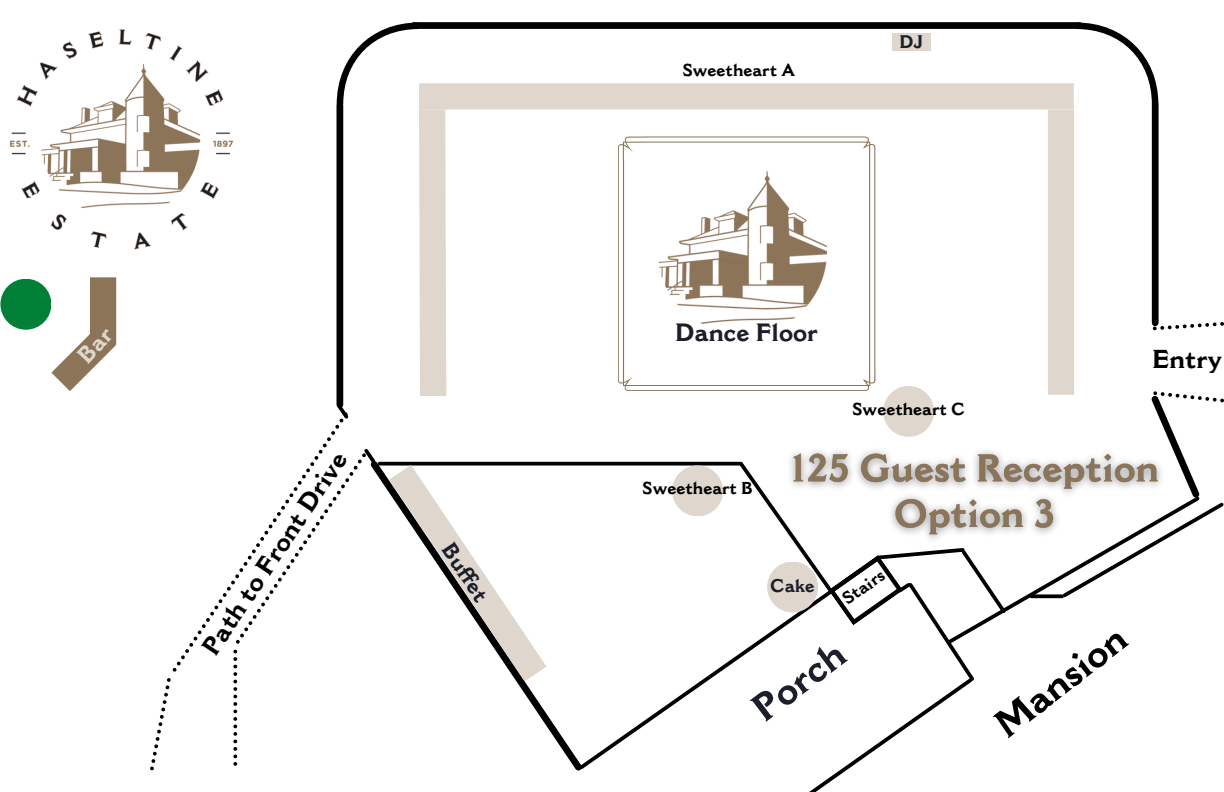
<style>
.page{position:relative;width:1224px;height:792px;background:#fff}
.page>*{position:absolute;margin:0;border:0;box-sizing:border-box;transform-origin:0 0}
.t1{font:700 37.8px "Cantoria MT Std";color:#000}
.t2{font:700 37.8px "Cantoria MT Std";color:#1c1e29}
.t3{font:700 25.5px "Cantoria MT Std";color:#000}
.t4{font:700 24.6px "Cantoria MT Std";color:#1c1e29}
.t5{font:700 21.7px "Cantoria MT Std";color:#1c1e29}
.t6{font:700 17.9px "Cantoria MT Std";letter-spacing:-.005em;color:#1c1e29}
.t7{font:700 17px "Cantoria MT Std";color:#000}
</style>
<div class="page">
<div style="left:413px;top:22px;width:668px;height:7px;background:#000"></div>
<svg style="left:1077px;top:23px;width:81px;height:81px"></svg>
<div style="left:1152px;top:105px;width:7px;height:218px;background:#000"></div>
<svg style="left:535px;top:461px;width:53px;height:309px"></svg>
<svg style="left:572px;top:462px;width:164px;height:4px"></svg>
<svg style="left:576px;top:552px;width:160px;height:219px"></svg>
<svg style="left:1153px;top:322px;width:71px;height:8px"></svg>
<svg style="left:172px;top:422px;width:171px;height:250px"></svg>
<svg style="left:235px;top:445px;width:129px;height:199px"></svg>
<svg style="left:233px;top:650px;width:4px;height:116px"></svg>
<svg style="left:150px;top:678px;width:21px;height:93px"></svg>
<svg style="left:1009px;top:576px;width:50px;height:34px"></svg>
<div style="left:0;top:279px;width:51px;height:51px;background:#008037;border-radius:50%"></div>
<div style="left:90px;top:277px;width:26px;height:68px;background:#8c7459"></div>
<img style="left:9px;top:29px;width:225px;height:221px">
<svg style="left:736px;top:461px;width:273px;height:331px"></svg>
<svg style="left:1059px;top:391px;width:165px;height:208px"></svg>
<svg style="left:1031px;top:594px;width:31px;height:4px"></svg>
<img style="left:778px;top:442px;width:393px;height:110px">
<svg style="left:364px;top:448px;width:208px;height:262px"></svg>
<div style="left:767px;top:562px;width:51px;height:51px;background:#dfd7ce;border-radius:50%"></div>
<svg style="left:618px;top:137px;width:258px;height:254px"></svg>
<div style="left:419px;top:83px;width:655px;height:27px;background:#dfd7ce"></div>
<svg style="left:336px;top:23px;width:123px;height:399px"></svg>
<div style="left:1048px;top:110px;width:26px;height:285px;background:#dfd7ce"></div>
<div style="left:672px;top:465px;width:51px;height:51px;background:#dfd7ce;border-radius:50%"></div>
<div style="left:883px;top:386px;width:51px;height:51px;background:#dfd7ce;border-radius:50%"></div>
<div style="left:892px;top:33px;width:39px;height:17px;background:#dfd7ce"></div>
<svg style="left:24px;top:299px;width:93px;height:92px"></svg>
<h2 class="t3" style="left:200px;top:647px;width:240px;rotate:-56deg">Path to Front Drive</h2>
<p class="t5" style="left:454px;top:540px;width:67px;rotate:56deg">Buffet</p>
<p class="t7" style="left:682px;top:64px;width:114px">Sweetheart A</p>
<p class="t6" style="left:900px;top:35px;width:25px">DJ</p>
<h3 class="t4" style="left:675px;top:323px;width:144px">Dance Floor</h3>
<p class="t7" style="left:642px;top:482px;width:112px">Sweetheart B</p>
<p class="t7" style="left:852px;top:403px;width:114px">Sweetheart C</p>
<h2 class="t3" style="left:1152px;top:349px;width:71px">Entry</h2>
<p class="t6" style="left:770px;top:579px;width:46px">Cake</p>
<p class="t7" style="left:840px;top:595px;width:49px;rotate:-35deg">Stairs</p>
<h1 class="t2" style="left:748px;top:701px;width:107px;rotate:-37deg">Porch</h1>
<h1 class="t1" style="left:991px;top:717px;width:157px;rotate:-38deg">Mansion</h1>
</div>
